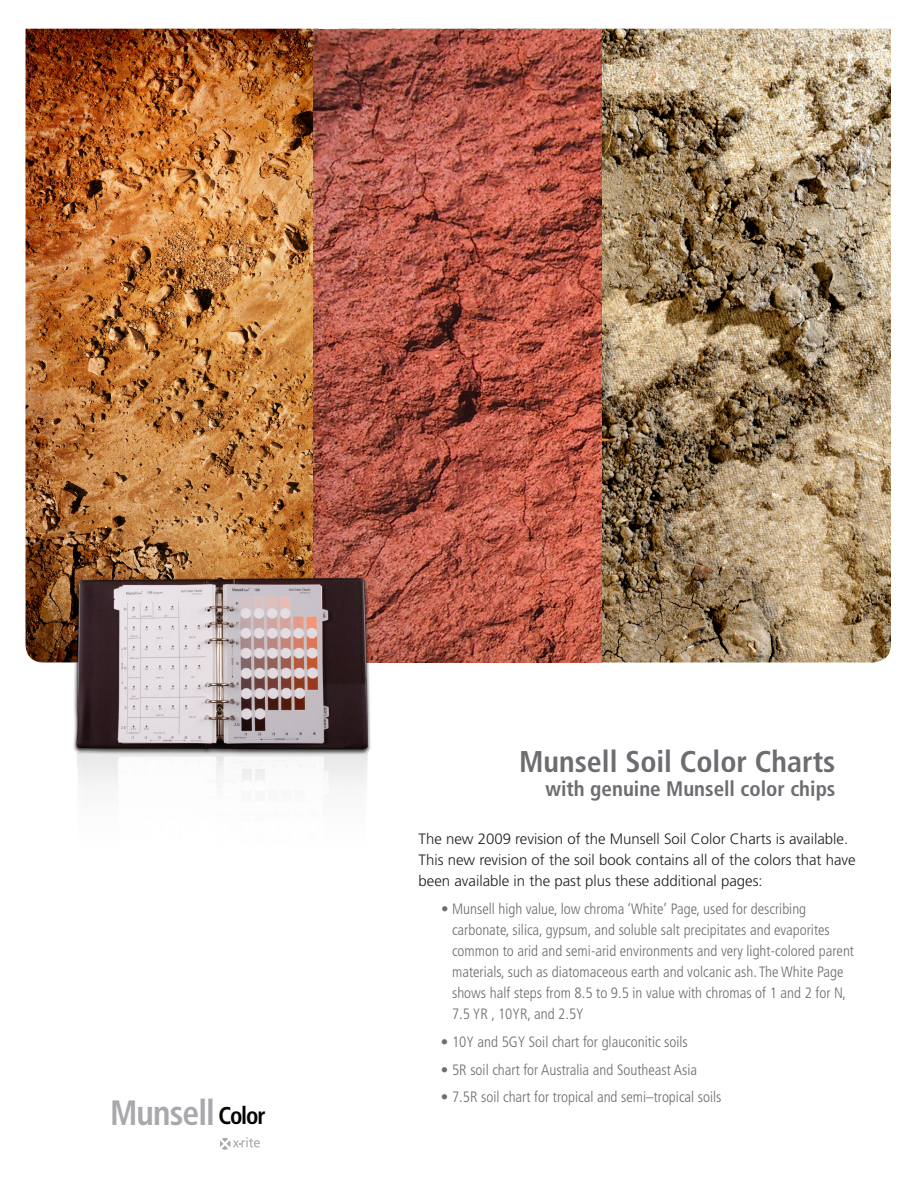
<style>
.page{position:relative;width:918px;height:1188px;background:#fff}
.page>*{position:absolute;margin:0;border:0;box-sizing:border-box;transform-origin:0 0}
.t1{font:700 condensed 35.25px "Frutiger";letter-spacing:-.025em;color:#a8a9ad;scale:.95 1}
.t2{font:700 condensed 30px "Frutiger";color:#6c6d70}
.t3{font:700 condensed 21px "Frutiger";color:#6c6d70}
.t4{font:300 condensed 15px/21px "Frutiger";color:#6c6d70}
.t5{font:300 15px/21px "Frutiger";color:#231f20}
.s1{font-size:24.3px;color:#050504}
</style>
<div class="page">
<svg style="left:220px;top:1137px;width:40px;height:13px"></svg>
<img style="left:602px;top:29px;width:289px;height:633px">
<img style="left:25px;top:29px;width:288px;height:634px">
<img style="left:313px;top:29px;width:289px;height:633px">
<img style="left:60px;top:572px;width:326px;height:215px">
<h1 class="t1" style="left:110px;top:1092px;width:165px">Munsell <span class="s1">Color</span></h1>
<h2 class="t2" style="left:519px;top:744px;width:318px">Munsell Soil Color Charts</h2>
<h3 class="t3" style="left:546px;top:776px;width:291px">with genuine Munsell color chips</h3>
<p class="t5" style="left:418px;top:829px;width:439px">The new 2009 revision of the Munsell Soil Color Charts is available.<br>This new revision of the soil book contains all of the colors that have been available in the past plus these additional pages:</p>
<p class="t4" style="left:452px;top:899px;width:404px;text-indent:-11px">• Munsell high value, low chroma ‘White’ Page, used for describing carbonate, silica, gypsum, and soluble salt precipitates and evaporites common to arid and semi-arid environments and very light-colored parent materials, such as diatomaceous earth and volcanic ash. The White Page shows half steps from 8.5 to 9.5 in value with chromas of 1 and 2 for N, 7.5 YR , 10YR, and 2.5Y</p>
<p class="t4" style="left:441px;top:1031px;width:248px">• 10Y and 5GY Soil chart for glauconitic soils</p>
<p class="t4" style="left:441px;top:1059px;width:258px">• 5R soil chart for Australia and Southeast Asia</p>
<p class="t4" style="left:441px;top:1087px;width:282px">• 7.5R soil chart for tropical and semi–tropical soils</p>
</div>
